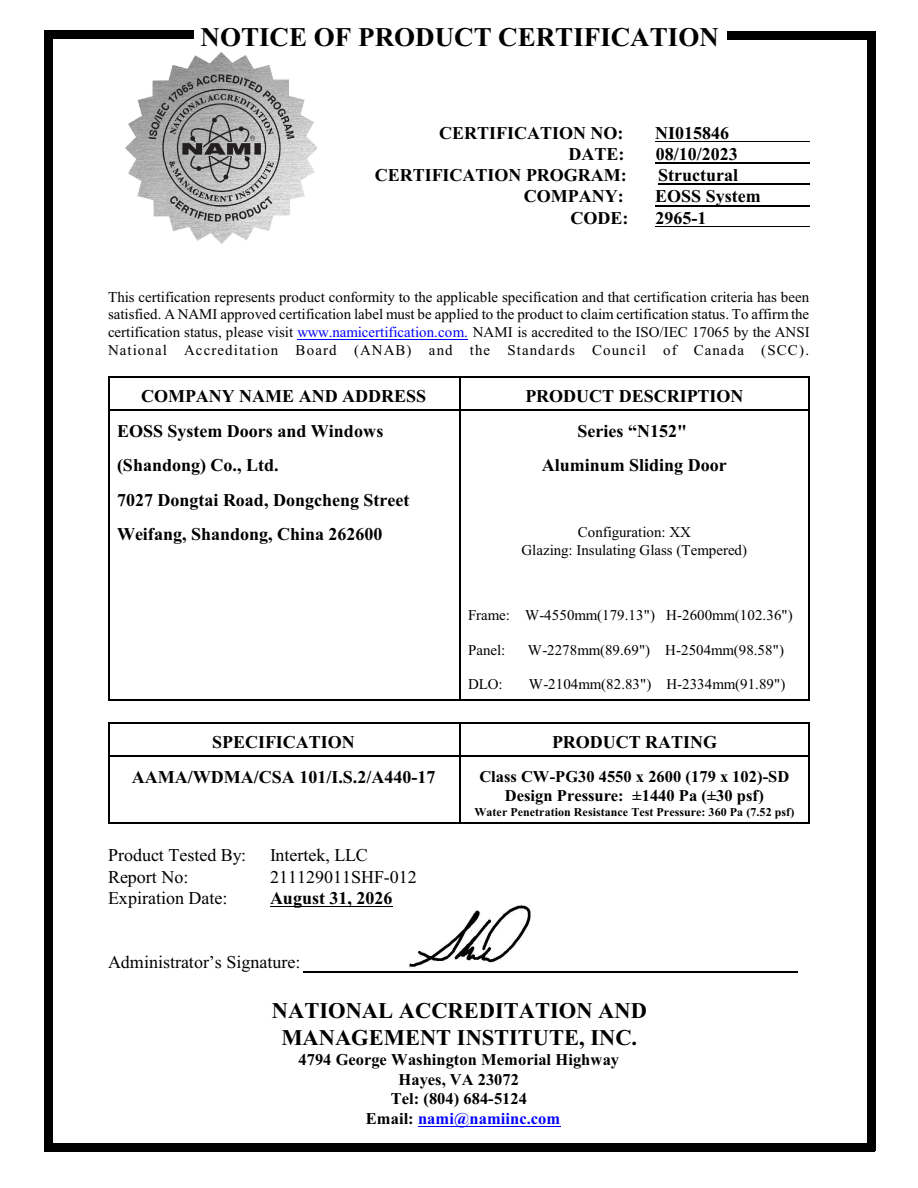
<style>
.page{position:relative;width:918px;height:1188px;background:#fff}
.page>*{position:absolute;margin:0;border:0;box-sizing:border-box;transform-origin:0 0}
.t1{font:700 27px "Times New Roman";color:#000}
.t2{font:700 22.5px/26.2px "Times New Roman";color:#000;text-align:center}
.t3{font:700 18px/34.5px "Times New Roman";color:#000}
.t4{font:18px "Times New Roman";color:#000}
.t5{font:700 16.5px/19.5px "Times New Roman";color:#000;text-align:center}
.t6{font:15px/17.7px "Times New Roman";letter-spacing:.005em;color:#000;text-align:justify}
.t7{font:700 12px "Times New Roman";letter-spacing:.005em;color:#000}
.s1{color:#00f}
</style>
<div class="page">
<hr style="left:108px;top:376px;width:351px;height:1px;background:#000">
<hr style="left:108px;top:377px;width:1px;height:33px;background:#000">
<hr style="left:108px;top:409px;width:351px;height:1px;background:#000">
<hr style="left:809px;top:376px;width:1px;height:34px;background:#000">
<hr style="left:459px;top:376px;width:351px;height:1px;background:#000">
<hr style="left:459px;top:377px;width:1px;height:33px;background:#000">
<hr style="left:459px;top:409px;width:349px;height:1px;background:#000">
<hr style="left:108px;top:411px;width:1px;height:34px;background:#000">
<hr style="left:809px;top:411px;width:1px;height:34px;background:#000">
<hr style="left:459px;top:411px;width:1px;height:34px;background:#000">
<hr style="left:108px;top:445px;width:1px;height:35px;background:#000">
<hr style="left:809px;top:445px;width:1px;height:35px;background:#000">
<hr style="left:459px;top:445px;width:1px;height:35px;background:#000">
<hr style="left:108px;top:480px;width:1px;height:34px;background:#000">
<hr style="left:809px;top:480px;width:1px;height:34px;background:#000">
<hr style="left:459px;top:480px;width:1px;height:34px;background:#000">
<hr style="left:108px;top:514px;width:1px;height:49px;background:#000">
<hr style="left:809px;top:514px;width:1px;height:49px;background:#000">
<hr style="left:459px;top:514px;width:1px;height:49px;background:#000">
<hr style="left:108px;top:563px;width:1px;height:34px;background:#000">
<hr style="left:809px;top:563px;width:1px;height:34px;background:#000">
<hr style="left:459px;top:563px;width:1px;height:34px;background:#000">
<hr style="left:108px;top:597px;width:1px;height:35px;background:#000">
<hr style="left:809px;top:597px;width:1px;height:35px;background:#000">
<hr style="left:459px;top:597px;width:1px;height:35px;background:#000">
<hr style="left:108px;top:632px;width:1px;height:34px;background:#000">
<hr style="left:809px;top:632px;width:1px;height:34px;background:#000">
<hr style="left:459px;top:632px;width:1px;height:34px;background:#000">
<hr style="left:108px;top:700px;width:351px;height:1px;background:#000">
<hr style="left:108px;top:667px;width:1px;height:32px;background:#000">
<hr style="left:809px;top:667px;width:1px;height:34px;background:#000">
<hr style="left:459px;top:700px;width:351px;height:1px;background:#000">
<hr style="left:459px;top:667px;width:1px;height:32px;background:#000">
<hr style="left:108px;top:722px;width:351px;height:2px;background:#000">
<hr style="left:108px;top:724px;width:1px;height:33px;background:#000">
<hr style="left:108px;top:755px;width:351px;height:2px;background:#000">
<hr style="left:809px;top:722px;width:1px;height:35px;background:#000">
<hr style="left:459px;top:722px;width:351px;height:2px;background:#000">
<hr style="left:459px;top:724px;width:1px;height:33px;background:#000">
<hr style="left:459px;top:755px;width:349px;height:2px;background:#000">
<hr style="left:108px;top:822px;width:351px;height:1px;background:#000">
<hr style="left:108px;top:757px;width:1px;height:65px;background:#000">
<hr style="left:809px;top:757px;width:1px;height:66px;background:#000">
<hr style="left:459px;top:822px;width:351px;height:1px;background:#000">
<hr style="left:459px;top:757px;width:1px;height:65px;background:#000">
<img style="left:125px;top:52px;width:193px;height:192px">
<hr style="left:655px;top:141px;width:155px;height:1px;background:#000">
<hr style="left:656px;top:163px;width:154px;height:1px;background:#000">
<hr style="left:658px;top:184px;width:152px;height:1px;background:#000">
<hr style="left:655px;top:205px;width:155px;height:1px;background:#000">
<hr style="left:656px;top:226px;width:154px;height:1px;background:#000">
<hr style="left:297px;top:339px;width:171px;height:1px;background:#00f">
<hr style="left:270px;top:906px;width:123px;height:1px;background:#000">
<hr style="left:418px;top:1126px;width:143px;height:1px;background:#00f">
<div style="left:867px;top:32px;width:8px;height:1119px;background:#000"></div>
<div style="left:728px;top:32px;width:147px;height:8px;background:#000"></div>
<div style="left:44px;top:31px;width:9px;height:1120px;background:#000"></div>
<div style="left:44px;top:30px;width:150px;height:9px;background:#000"></div>
<hr style="left:303px;top:971px;width:495px;height:2px;background:#000">
<div style="left:45px;top:1143px;width:830px;height:8px;background:#000"></div>
<img style="left:409px;top:905px;width:122px;height:62px">
<h1 class="t1" style="left:201px;top:28px;width:520px">NOTICE OF PRODUCT CERTIFICATION</h1>
<p class="t3" style="left:439px;top:117px;width:186px">CERTIFICATION NO:</p>
<p class="t3" style="left:655px;top:117px;width:75px">NI015846</p>
<p class="t3" style="left:568px;top:138px;width:57px">DATE:</p>
<p class="t3" style="left:656px;top:138px;width:84px">08/10/2023</p>
<p class="t3" style="left:375px;top:160px;width:254px">CERTIFICATION PROGRAM:</p>
<p class="t3" style="left:658px;top:160px;width:81px">Structural</p>
<p class="t3" style="left:524px;top:181px;width:101px">COMPANY:</p>
<p class="t3" style="left:655px;top:181px;width:107px">EOSS System</p>
<p class="t3" style="left:571px;top:202px;width:59px">CODE:</p>
<p class="t3" style="left:656px;top:202px;width:52px">2965-1</p>
<p class="t6" style="left:108px;top:289px;width:703px">This certification represents product conformity to the applicable specification and that certification criteria has been satisfied. A NAMI approved certification label must be applied to the product to claim certification status. To affirm the certification status, please visit <span class="s1">www.namicertification.com.</span> NAMI is accredited to the ISO/IEC 17065 by the ANSI National Accreditation Board (ANAB) and the Standards Council of Canada (SCC).</p>
<p class="t3" style="left:141px;top:381px;width:287px">COMPANY NAME AND ADDRESS</p>
<p class="t3" style="left:525px;top:381px;width:220px">PRODUCT DESCRIPTION</p>
<p class="t3" style="left:117px;top:415px;width:268px">EOSS System Doors and Windows</p>
<p class="t3" style="left:578px;top:415px;width:111px">Series “N152"</p>
<p class="t3" style="left:117px;top:450px;width:163px">(Shandong) Co., Ltd.</p>
<p class="t3" style="left:542px;top:450px;width:186px">Aluminum Sliding Door</p>
<p class="t3" style="left:117px;top:484px;width:294px">7027 Dongtai Road, Dongcheng Street<br>Weifang, Shandong, China 262600</p>
<p class="t6" style="left:521px;top:525px;width:227px;text-align:center">Configuration: XX<br>Glazing: Insulating Glass (Tempered)</p>
<p class="t6" style="left:468px;top:608px;width:326px">Frame: W-4550mm(179.13") H-2600mm(102.36")</p>
<p class="t6" style="left:468px;top:642px;width:39px">Panel:</p>
<p class="t6" style="left:528px;top:642px;width:258px">W-2278mm(89.69") H-2504mm(98.58")</p>
<p class="t6" style="left:468px;top:677px;width:36px">DLO:</p>
<p class="t6" style="left:529px;top:677px;width:258px">W-2104mm(82.83") H-2334mm(91.89")</p>
<p class="t3" style="left:212px;top:727px;width:144px">SPECIFICATION</p>
<p class="t3" style="left:552px;top:727px;width:167px">PRODUCT RATING</p>
<p class="t3" style="left:132px;top:762px;width:305px">AAMA/WDMA/CSA 101/I.S.2/A440-17</p>
<p class="t5" style="left:479px;top:768px;width:312px">Class CW-PG30 4550 x 2600 (179 x 102)-SD<br>Design Pressure: ±1440 Pa (±30 psf)</p>
<p class="t7" style="left:475px;top:808px;width:321px">Water Penetration Resistance Test Pressure: 360 Pa (7.52 psf)</p>
<p class="t4" style="left:108px;top:849px;width:140px">Product Tested By:</p>
<p class="t4" style="left:270px;top:849px;width:99px">Intertek, LLC</p>
<p class="t4" style="left:108px;top:870px;width:82px">Report No:</p>
<p class="t4" style="left:270px;top:870px;width:148px">211129011SHF-012</p>
<p class="t4" style="left:108px;top:892px;width:121px">Expiration Date:</p>
<p class="t3" style="left:270px;top:883px;width:124px">August 31, 2026</p>
<p class="t4" style="left:108px;top:955px;width:194px">Administrator’s Signature:</p>
<h2 class="t2" style="left:272px;top:1000px;width:376px">NATIONAL ACCREDITATION AND<br>MANAGEMENT INSTITUTE, INC.</h2>
<p class="t5" style="left:299px;top:1052px;width:322px">4794 George Washington Memorial Highway<br>Hayes, VA 23072<br>Tel: (804) 684-5124<br>Email: <span class="s1">nami@namiinc.com</span></p>
</div>
